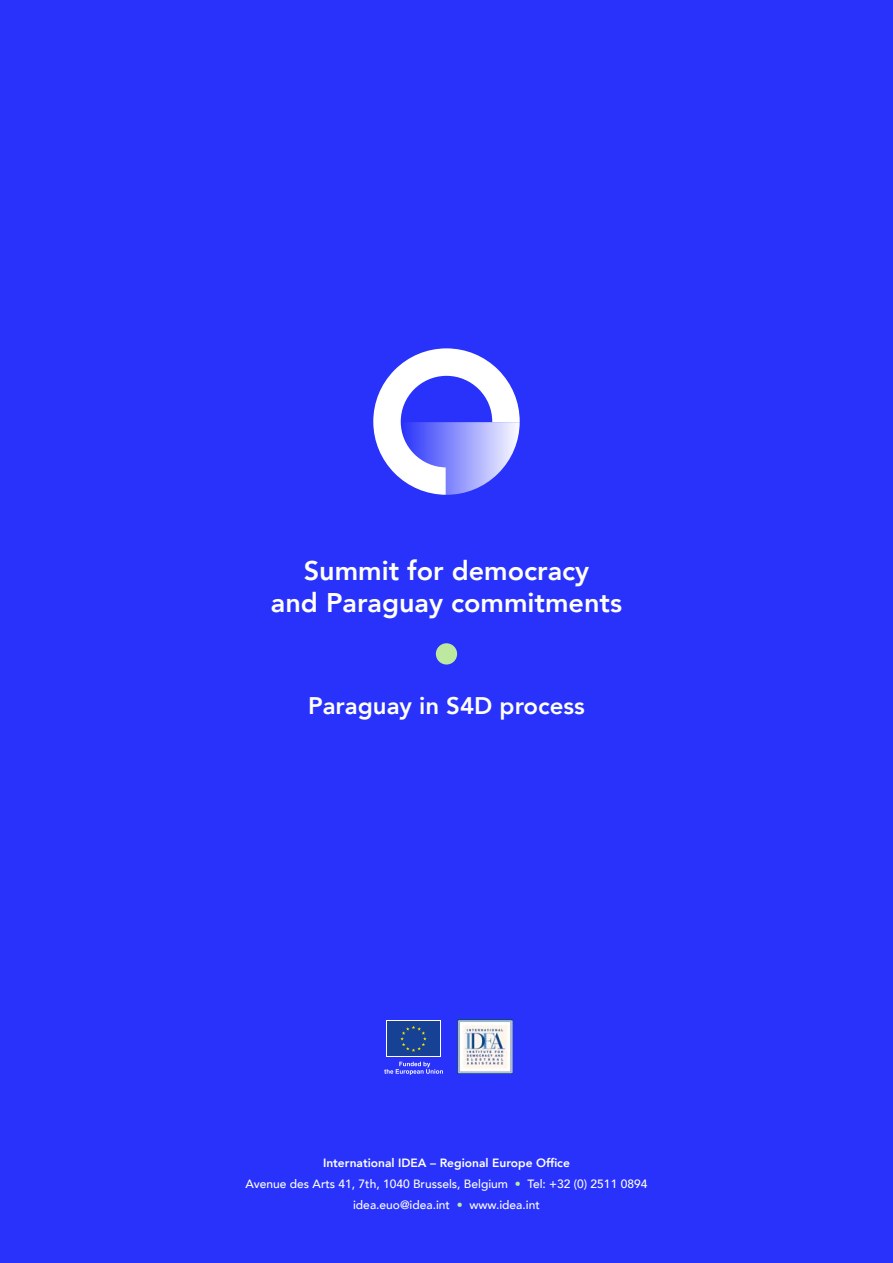
<style>
.page{position:relative;width:893px;height:1263px;background:#2832fa}
.page>*{position:absolute;margin:0;border:0;box-sizing:border-box;transform-origin:0 0}
.t1{font:800 27px/32.4px "Avenir";color:#fff;text-align:center}
.t2{font:800 24px "Avenir";color:#fff}
.t3{font:500 12px/21px "Avenir";color:#fff;text-align:center}
.s1{font-weight:800}
.s2{color:#bde89f}
</style>
<div class="page">
<div style="left:436px;top:643px;width:21px;height:21px;background:#bde89f;border-radius:50%"></div>
<svg style="left:373px;top:348px;width:147px;height:147px"></svg>
<img style="left:458px;top:1019px;width:54px;height:54px">
<div style="left:386px;top:1020px;width:55px;height:37px;background:#fff"></div>
<div style="left:387px;top:1021px;width:53px;height:35px;background:#164194"></div>
<svg style="left:400px;top:1026px;width:27px;height:26px"></svg>
<svg style="left:384px;top:1062px;width:59px;height:13px"></svg>
<h1 class="t1" style="left:271px;top:554px;width:352px">Summit for democracy<br>and Paraguay commitments</h1>
<h2 class="t2" style="left:308px;top:687px;width:278px">Paraguay in S4D process</h2>
<p class="t3" style="left:246px;top:1152px;width:403px"><span class="s1">International IDEA – Regional Europe Office<br></span>Avenue des Arts 41, 7th, 1040 Brussels, Belgium <span class="s2">•</span> Tel: +32 (0) 2511 0894 idea.euo@idea.int <span class="s2">•</span> www.idea.int</p>
</div>
